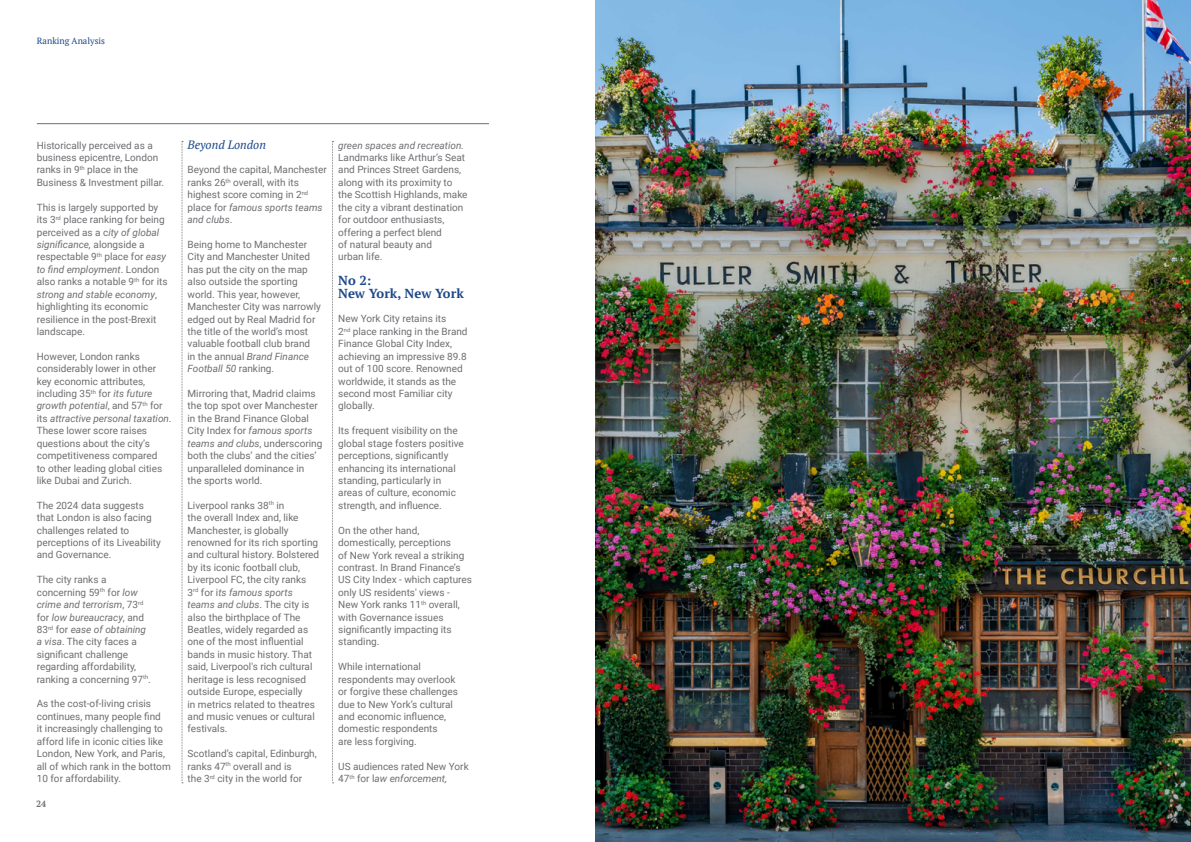
<style>
.page{position:relative;width:1191px;height:842px;background:#fff}
.page>*{position:absolute;margin:0;border:0;box-sizing:border-box;transform-origin:0 0}
.t1{font:700 13px/12.4px "PT Serif";color:#1c478a}
.t2{font:italic 12px "PT Serif";color:#1c478a}
.t3{font:10px/12.4px "Roboto";color:#6d6e71}
.t4{font:italic 10px "Roboto";color:#6d6e71}
.t5{font:9px "PT Serif";color:#1c478a}
.t6{font:700 9px "PT Serif";color:#6d6e71}
.s1{font-style:italic}
</style>
<div class="page">
<hr style="left:37px;top:123px;width:452px;height:1px;background:#6d6e71">
<img style="left:595px;top:0;width:596px;height:842px">
<svg style="left:182px;top:141px;width:1px;height:642px"></svg>
<svg style="left:332px;top:141px;width:1px;height:642px"></svg>
<p class="t5" style="left:37px;top:35px;width:70px">Ranking Analysis</p>
<p class="t3" style="left:37px;top:138px;width:129px">Historically perceived as a business epicentre, London ranks in 9<sup>th</sup> place in the<br>Business &amp; Investment pillar.</p>
<p class="t3" style="left:37px;top:201px;width:132px">This is largely supported by its 3<sup>rd</sup> place ranking for being perceived as a c<span class="s1">ity of global significance,</span> alongside a respectable 9<sup>th</sup> place for <span class="s1">easy to find employment</span>. London also ranks a notable 9<sup>th</sup> for its <span class="s1">strong and stable economy</span>, highlighting its economic resilience in the post-Brexit landscape.</p>
<p class="t3" style="left:37px;top:350px;width:136px">However, London ranks considerably lower in other key economic attributes, including 35<sup>th</sup> for <span class="s1">its future growth potential</span>, and 57<sup>th</sup> for its <span class="s1">attractive personal taxation</span>.<br>These lower score raises questions about the city’s competitiveness compared<br>to other leading global cities like Dubai and Zurich.</p>
<p class="t3" style="left:37px;top:499px;width:126px">The 2024 data suggests that London is also facing challenges related to perceptions of its Liveability and Governance.</p>
<p class="t3" style="left:37px;top:573px;width:116px">The city ranks a concerning 59<sup>th</sup> for <span class="s1">low crime and terrorism</span>, 73<sup>rd </sup>for <span class="s1">low bureaucracy</span>, and<br>83<sup>rd</sup> for <span class="s1">ease of obtaining a visa</span>. The city faces a significant challenge regarding affordability, ranking a concerning 97<sup>th</sup>.</p>
<p class="t3" style="left:37px;top:697px;width:135px">As the cost-of-living crisis continues, many people find<br>it increasingly challenging to afford life in iconic cities like<br>London, New York, and Paris, all of which rank in the bottom<br>10 for affordability.</p>
<p class="t6" style="left:36px;top:798px;width:12px">24</p>
<p class="t2" style="left:187px;top:137px;width:80px">Beyond London</p>
<p class="t3" style="left:187px;top:163px;width:141px">Beyond the capital, Manchester ranks 26<sup>th</sup> overall, with its highest score coming in 2<sup>nd </sup>place for <span class="s1">famous sports teams and clubs</span>.</p>
<p class="t3" style="left:187px;top:238px;width:135px">Being home to Manchester<br>City and Manchester United has put the city on the map also outside the sporting world. This year, however,<br>Manchester City was narrowly edged out by Real Madrid for the title of the world’s most valuable football club brand<br>in the annual <span class="s1">Brand Finance<br>Football 50</span> ranking.</p>
<p class="t3" style="left:187px;top:387px;width:136px">Mirroring that, Madrid claims the top spot over Manchester in the Brand Finance Global<br>City Index for <span class="s1">famous sports teams and clubs</span>, underscoring both the clubs’ and the cities’ unparalleled dominance in<br>the sports world.</p>
<p class="t3" style="left:187px;top:499px;width:133px">Liverpool ranks 38<sup>th</sup> in<br>the overall Index and, like<br>Manchester, is globally renowned for its rich sporting and cultural history. Bolstered by its iconic football club,<br>Liverpool FC, the city ranks<br>3<sup>rd</sup> for i<span class="s1">ts famous sports teams and clubs</span>. The city is also the birthplace of The<br>Beatles, widely regarded as one of the most influential bands in music history. That said, Liverpool's rich cultural heritage is less recognised outside Europe, especially<br>in metrics related to theatres and music venues or cultural festivals.</p>
<p class="t3" style="left:187px;top:747px;width:131px">Scotland’s capital, Edinburgh, ranks 47<sup>th</sup> overall and is<br>the 3<sup>rd</sup> city in the world for</p>
<p class="t4" style="left:338px;top:138px;width:127px">green spaces and recreation.</p>
<p class="t3" style="left:338px;top:151px;width:131px">Landmarks like Arthur’s Seat and Princes Street Gardens, along with its proximity to the Scottish Highlands, make the city a vibrant destination for outdoor enthusiasts, offering a perfect blend<br>of natural beauty and<br>urban life.</p>
<h1 class="t1" style="left:338px;top:274px;width:127px">No 2:<br>New York, New York</h1>
<p class="t3" style="left:338px;top:312px;width:131px">New York City retains its<br>2<sup>nd</sup> place ranking in the Brand<br>Finance Global City Index, achieving an impressive 89.8 out of 100 score. Renowned worldwide, it stands as the second most Familiar city globally.</p>
<p class="t3" style="left:338px;top:424px;width:127px">Its frequent visibility on the global stage fosters positive perceptions, significantly enhancing its international standing, particularly in areas of culture, economic strength, and influence.</p>
<p class="t3" style="left:338px;top:523px;width:135px">On the other hand, domestically, perceptions<br>of New York reveal a striking contrast. In Brand Finance’s<br>US City Index - which captures only US residents' views -<br>New York ranks 11<sup>th</sup> overall, with Governance issues significantly impacting its standing.</p>
<p class="t3" style="left:338px;top:660px;width:121px">While international respondents may overlook or forgive these challenges due to New York’s cultural and economic influence, domestic respondents<br>are less forgiving.</p>
<p class="t3" style="left:338px;top:759px;width:132px">US audiences rated New York<br>47<sup>th</sup> for l<span class="s1">aw enforcement,</span></p>
</div>
